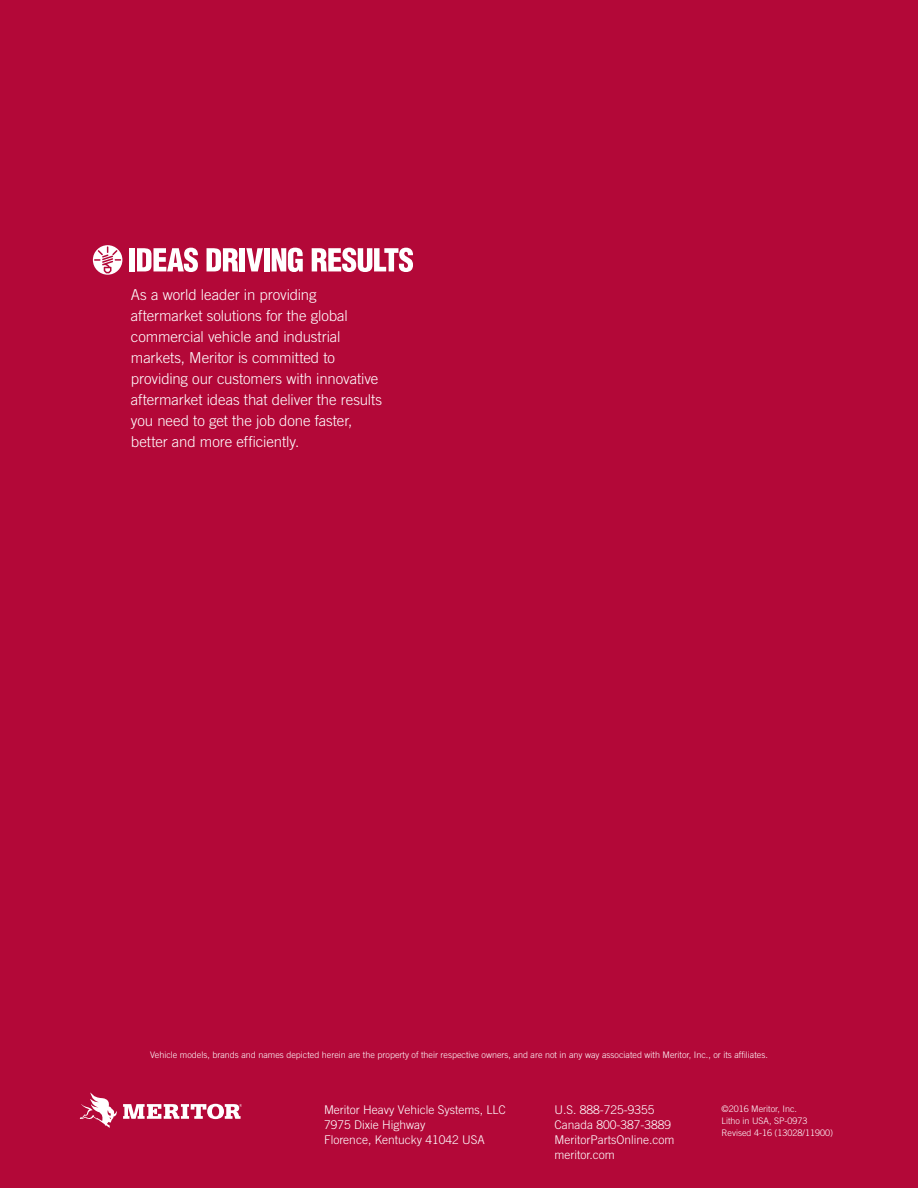
<style>
.page{position:relative;width:918px;height:1188px;background:#b30838}
.page>*{position:absolute;margin:0;border:0;box-sizing:border-box;transform-origin:0 0}
.t1{font:300 15px/21px "Trade Gothic LT Std";letter-spacing:-.005em;color:#fff}
.t2{font:300 12px/15px "Trade Gothic LT Std";color:#fff}
.t3{font:300 9px/12px "Trade Gothic LT Std";color:#fff}
</style>
<div class="page">
<svg style="left:93px;top:245px;width:29px;height:30px"></svg>
<div style="left:129px;top:248px;width:6px;height:23px;background:#fff"></div>
<svg style="left:137px;top:248px;width:61px;height:24px"></svg>
<svg style="left:207px;top:248px;width:31px;height:23px"></svg>
<div style="left:240px;top:248px;width:5px;height:23px;background:#fff"></div>
<svg style="left:246px;top:248px;width:17px;height:23px"></svg>
<div style="left:264px;top:248px;width:6px;height:23px;background:#fff"></div>
<svg style="left:272px;top:248px;width:31px;height:24px"></svg>
<svg style="left:312px;top:248px;width:101px;height:24px"></svg>
<svg style="left:80px;top:1093px;width:37px;height:35px"></svg>
<svg style="left:123px;top:1104px;width:119px;height:15px"></svg>
<p class="t1" style="left:131px;top:284px;width:253px">As a world leader in providing aftermarket solutions for the global commercial vehicle and industrial markets, Meritor is committed to providing our customers with innovative aftermarket ideas that deliver the results you need to get the job done faster, better and more efficiently.</p>
<p class="t3" style="left:150px;top:1049px;width:619px">Vehicle models, brands and names depicted herein are the property of their respective owners, and are not in any way associated with Meritor, Inc., or its affiliates.</p>
<p class="t2" style="left:324px;top:1102px;width:183px">Meritor Heavy Vehicle Systems, LLC<br>7975 Dixie Highway<br>Florence, Kentucky 41042 USA</p>
<p class="t2" style="left:554px;top:1102px;width:121px">U.S. 888-725-9355<br>Canada 800-387-3889<br>MeritorPartsOnline.com meritor.com</p>
<p class="t3" style="left:722px;top:1103px;width:113px">©2016 Meritor, Inc.<br>Litho in USA, SP-0973<br>Revised 4-16 (13028/11900)</p>
</div>
